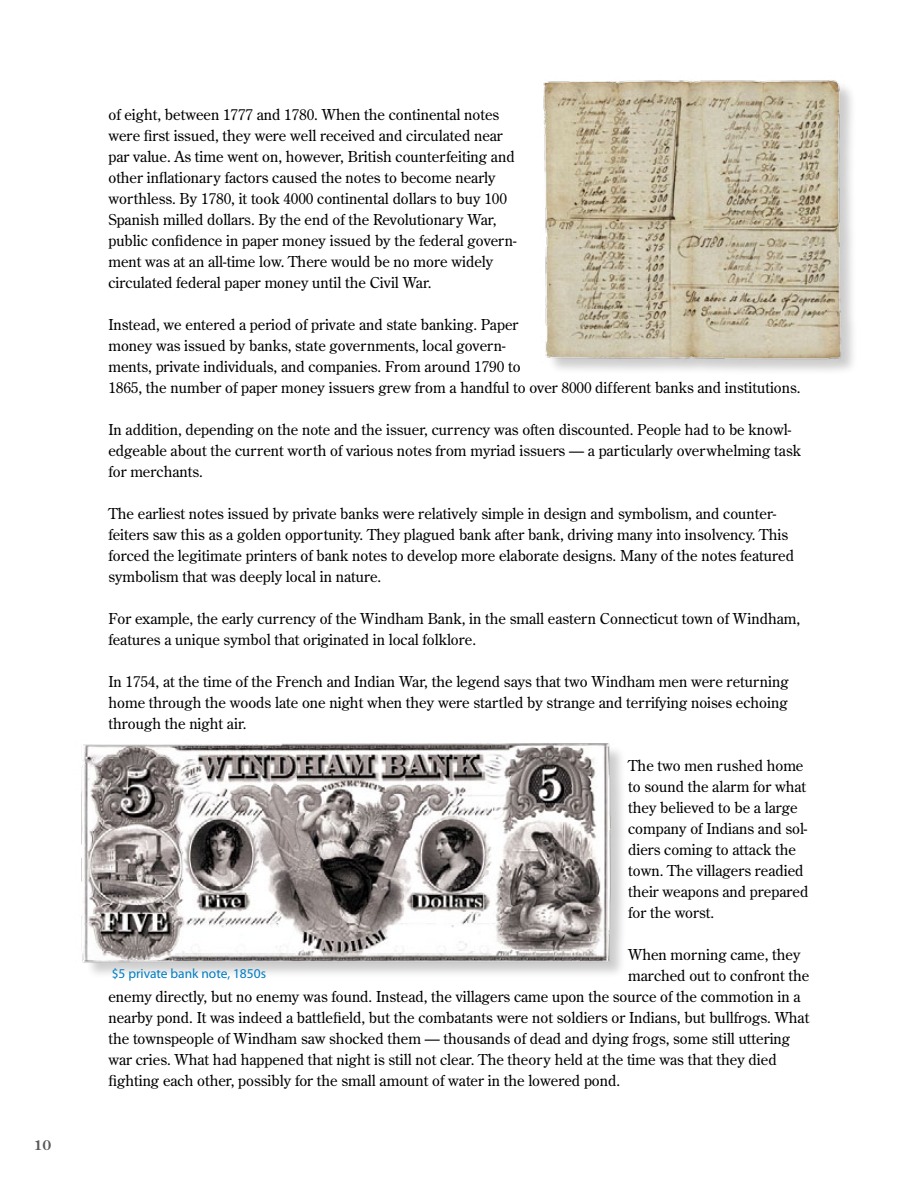
<style>
.page{position:relative;width:918px;height:1188px;background:#fff}
.page>*{position:absolute;margin:0;border:0;box-sizing:border-box;transform-origin:0 0}
.t1{font:15px/21px "Century Old Style Std";color:#000}
.t2{font:13.5px "Myriad Pro";color:#007dc3}
.t3{font:700 13.5px "Century Old Style Std";color:#58595b}
</style>
<div class="page">
<div style="left:85px;top:746px;width:543px;height:234px;background:#000;opacity:.2"></div>
<img style="left:81px;top:743px;width:535px;height:226px">
<div style="left:546px;top:82px;width:313px;height:294px;background:#000;opacity:.2"></div>
<img style="left:543px;top:80px;width:301px;height:284px">
<p class="t3" style="left:34px;top:1136px;width:19px">10</p>
<p class="t1" style="left:108px;top:104px;width:410px">of eight, between 1777 and 1780. When the continental notes were first issued, they were well received and circulated near par value. As time went on, however, British counterfeiting and other inflationary factors caused the notes to become nearly worthless. By 1780, it took 4000 continental dollars to buy 100<br>Spanish milled dollars. By the end of the Revolutionary War, public confidence in paper money issued by the federal govern&shy;ment was at an all-time low. There would be no more widely circulated federal paper money until the Civil War.</p>
<p class="t1" style="left:108px;top:314px;width:694px">Instead, we entered a period of private and state banking. Paper<br>money was issued by banks, state governments, local govern-<br>ments, private individuals, and companies. From around 1790 to<br>1865, the number of paper money issuers grew from a handful to over 8000 different banks and institutions.</p>
<p class="t1" style="left:108px;top:419px;width:694px">In addition, depending on the note and the issuer, currency was often discounted. People had to be knowl&shy;edgeable about the current worth of various notes from myriad issuers — a particularly overwhelming task for merchants.</p>
<p class="t1" style="left:108px;top:503px;width:687px">The earliest notes issued by private banks were relatively simple in design and symbolism, and counter&shy;feiters saw this as a golden opportunity. They plagued bank after bank, driving many into insolvency. This forced the legitimate printers of bank notes to develop more elaborate designs. Many of the notes featured symbolism that was deeply local in nature.</p>
<p class="t1" style="left:108px;top:608px;width:693px">For example, the early currency of the Windham Bank, in the small eastern Connecticut town of Windham, features a unique symbol that originated in local folklore.</p>
<p class="t1" style="left:108px;top:671px;width:682px;text-align:justify">In 1754, at the time of the French and Indian War, the legend says that two Windham men were returning home through the woods late one night when they were startled by strange and terrifying noises echoing through the night air.</p>
<p class="t1" style="left:628px;top:755px;width:182px">The two men rushed home to sound the alarm for what they believed to be a large company of Indians and sol&shy;diers coming to attack the town. The villagers readied their weapons and prepared for the worst.</p>
<p class="t1" style="left:628px;top:944px;width:174px">When morning came, they</p>
<p class="t1" style="left:628px;top:965px;width:183px">marched out to confront the</p>
<p class="t1" style="left:108px;top:986px;width:694px">enemy directly, but no enemy was found. Instead, the villagers came upon the source of the commotion in a</p>
<p class="t1" style="left:108px;top:1007px;width:702px">nearby pond. It was indeed a battlefield, but the combatants were not soldiers or Indians, but bullfrogs. What</p>
<p class="t1" style="left:108px;top:1028px;width:683px">the townspeople of Windham saw shocked them — thousands of dead and dying frogs, some still uttering</p>
<p class="t1" style="left:108px;top:1049px;width:670px">war cries. What had happened that night is still not clear. The theory held at the time was that they died</p>
<p class="t1" style="left:108px;top:1070px;width:513px">fighting each other, possibly for the small amount of water in the lowered pond.</p>
<p class="t2" style="left:112px;top:966px;width:156px">$5 private bank note, 1850s</p>
</div>
